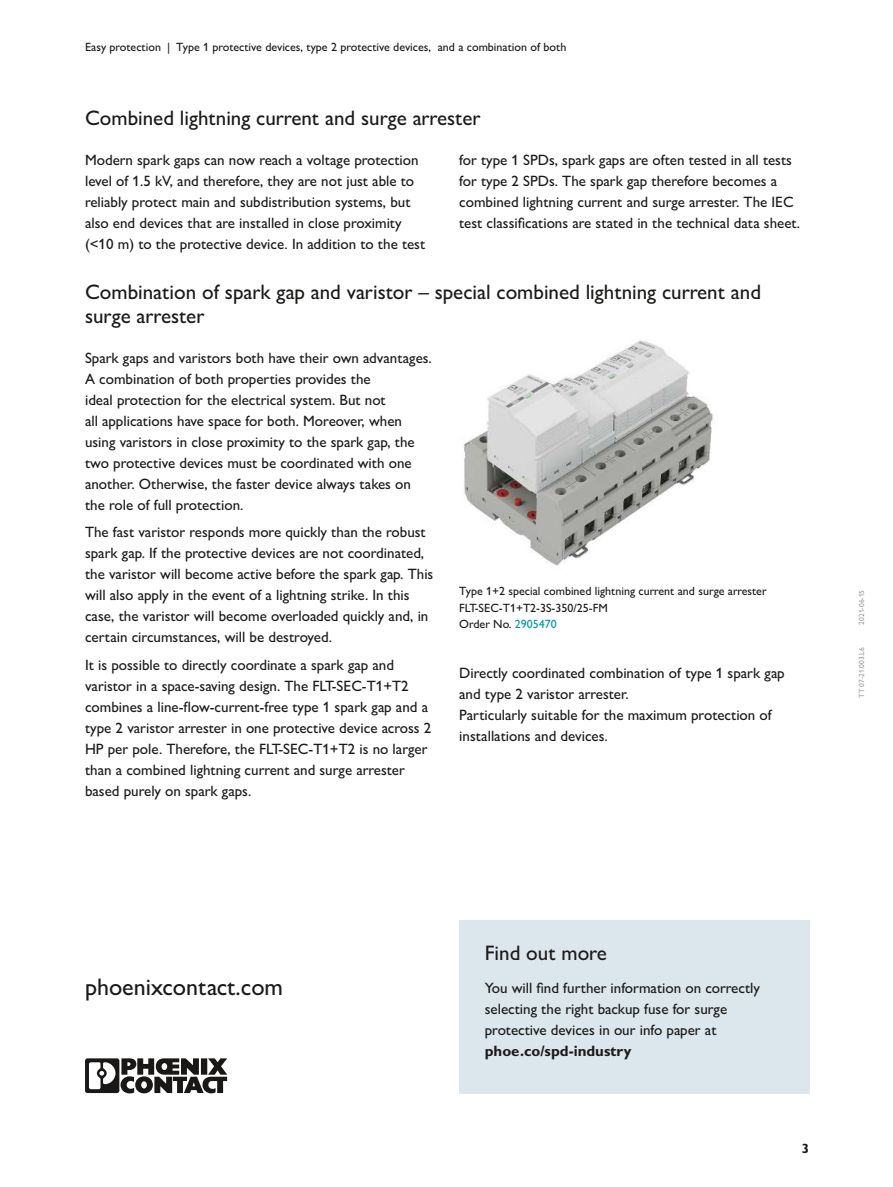
<style>
.page{position:relative;width:893px;height:1187px;background:#fff}
.page>*{position:absolute;margin:0;border:0;box-sizing:border-box;transform-origin:0 0}
.t1{font:24px "Px C Gill Alt One";color:#1a1a18}
.t2{font:21px/24px "Px C Gill Alt One";color:#1a1a18}
.t3{font:15px/21px "Px C Gill Alt One";color:#1a1a18}
.t4{font:700 15px "Px C Gill Alt One";color:#1a1a18}
.t5{font:700 13.5px "Px C Gill Alt One";color:#1a1a18}
.t6{font:12px/16.5px "Px C Gill Alt One";color:#1a1a18}
.t7{font:7.5px "Px C Gill Alt One";color:#9c9d9d}
.s1{color:#0099a1}
</style>
<div class="page">
<img style="left:463px;top:340px;width:250px;height:226px">
<svg style="left:85px;top:1058px;width:142px;height:35px"></svg>
<div style="left:459px;top:919px;width:350px;height:174px;background:#dce6ed"></div>
<p class="t6" style="left:85px;top:38px;width:483px">Easy protection | Type 1 protective devices, type 2 protective devices, and a combination of both</p>
<h2 class="t2" style="left:85px;top:106px;width:397px">Combined lightning current and surge arrester</h2>
<p class="t3" style="left:85px;top:149px;width:342px">Modern spark gaps can now reach a voltage protection level of 1.5 kV, and therefore, they are not just able to reliably protect main and subdistribution systems, but also end devices that are installed in close proximity (&lt;10 m) to the protective device. In addition to the test</p>
<p class="t3" style="left:459px;top:149px;width:342px">for type 1 SPDs, spark gaps are often tested in all tests for type 2 SPDs. The spark gap therefore becomes a combined lightning current and surge arrester. The IEC test classifications are stated in the technical data sheet.</p>
<h2 class="t2" style="left:85px;top:279px;width:678px">Combination of spark gap and varistor – special combined lightning current and surge arrester</h2>
<p class="t3" style="left:85px;top:347px;width:348px">Spark gaps and varistors both have their own advantages.<br>A combination of both properties provides the<br>ideal protection for the electrical system. But not<br>all applications have space for both. Moreover, when using varistors in close proximity to the spark gap, the two protective devices must be coordinated with one another. Otherwise, the faster device always takes on the role of full protection.</p>
<p class="t3" style="left:85px;top:521px;width:350px">The fast varistor responds more quickly than the robust spark gap. If the protective devices are not coordinated, the varistor will become active before the spark gap. This will also apply in the event of a lightning strike. In this case, the varistor will become overloaded quickly and, in certain circumstances, will be destroyed.</p>
<p class="t3" style="left:85px;top:654px;width:348px">It is possible to directly coordinate a spark gap and varistor in a space-saving design. The FLT-SEC-T1+T2 combines a line-flow-current-free type 1 spark gap and a type 2 varistor arrester in one protective device across 2<br>HP per pole. Therefore, the FLT-SEC-T1+T2 is no larger than a combined lightning current and surge arrester based purely on spark gaps.</p>
<p class="t3" style="left:459px;top:662px;width:327px">Directly coordinated combination of type 1 spark gap and type 2 varistor arrester.<br>Particularly suitable for the maximum protection of installations and devices.</p>
<p class="t6" style="left:459px;top:583px;width:309px">Type 1+2 special combined lightning current and surge arrester<br>FLT-SEC-T1+T2-3S-350/25-FM<br>Order No. <span class="s1">2905470</span></p>
<p class="t7" style="left:857px;top:624px;width:36px;rotate:-90deg">2021-06-15</p>
<p class="t7" style="left:857px;top:697px;width:52px;rotate:-90deg">TT 07-21.003.L6</p>
<h1 class="t1" style="left:85px;top:972px;width:200px">phoenixcontact.com</h1>
<h2 class="t2" style="left:485px;top:940px;width:124px">Find out more</h2>
<p class="t3" style="left:485px;top:977px;width:277px">You will find further information on correctly selecting the right backup fuse for surge protective devices in our info paper at</p>
<p class="t4" style="left:485px;top:1041px;width:148px">phoe.co/spd-industry</p>
<p class="t5" style="left:802px;top:1139px;width:9px">3</p>
</div>
